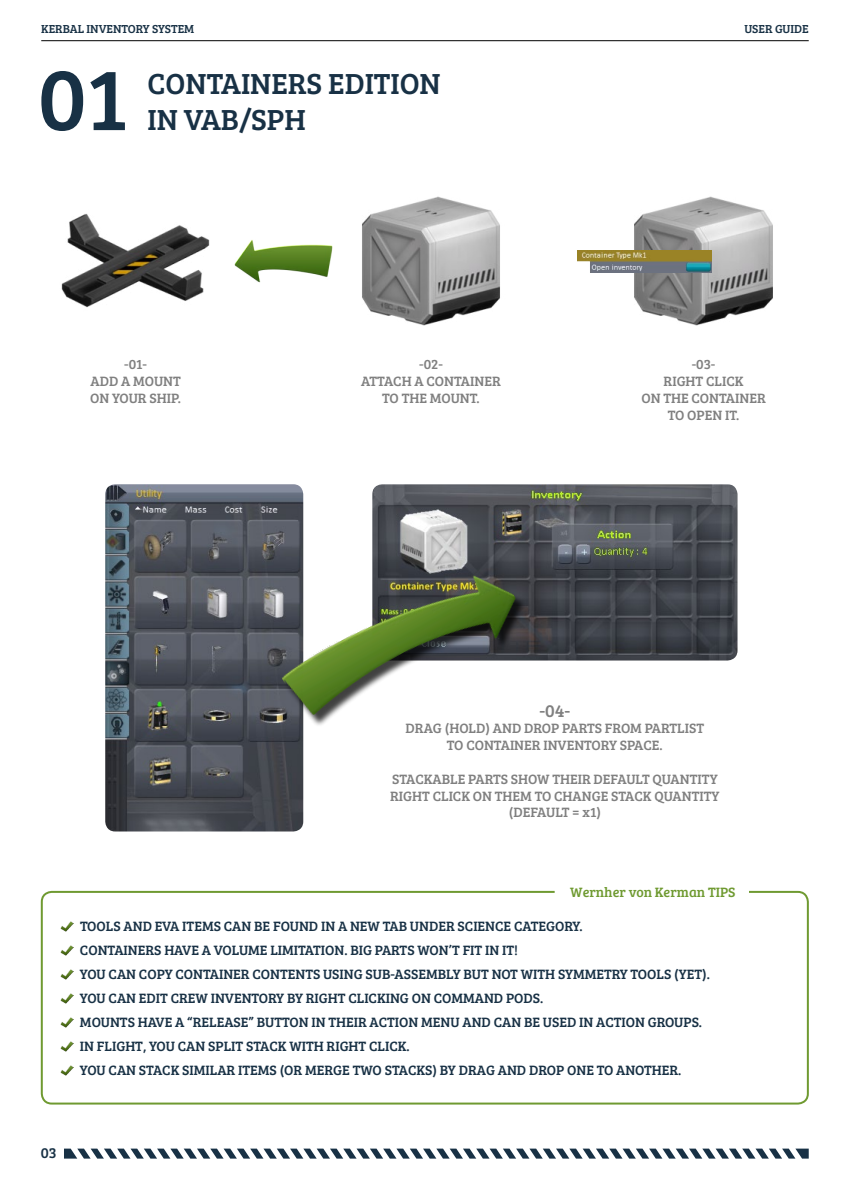
<style>
.page{position:relative;width:850px;height:1200px;background:#fff}
.page>*{position:absolute;margin:0;border:0;box-sizing:border-box;transform-origin:0 0}
.t1{font:90px "Bree Serif";color:#183145}
.t2{font:30px "Bree Serif";color:#183145}
.t3{font:18px "Bree Serif";color:#808080}
.t4{font:15px "Bree Serif";color:#183145}
.t5{font:14px/24px "Bree Serif";color:#183145}
.t6{font:14px/16.8px "Bree Serif";color:#808080;text-align:center}
.t7{font:14px "Bree Serif";color:#6f9a31}
.t8{font:12px "Bree Serif";color:#183145}
</style>
<div class="page">
<hr style="left:41px;top:40px;width:768px;height:1px;background:#000">
<svg style="left:64px;top:1149px;width:745px;height:10px"></svg>
<img style="left:362px;top:196px;width:138px;height:130px">
<img style="left:61px;top:213px;width:149px;height:95px">
<img style="left:234px;top:240px;width:98px;height:43px">
<img style="left:610px;top:196px;width:163px;height:130px">
<img style="left:578px;top:250px;width:134px;height:22px">
<img style="left:372px;top:484px;width:365px;height:176px">
<img style="left:105px;top:484px;width:198px;height:348px">
<img style="left:279px;top:554px;width:250px;height:188px">
<div style="left:41px;top:891px;width:768px;height:214px;border:2px solid #6f9a31;border-radius:10px"></div>
<svg style="left:61px;top:921px;width:12px;height:10px"></svg>
<svg style="left:61px;top:945px;width:12px;height:10px"></svg>
<svg style="left:61px;top:969px;width:12px;height:10px"></svg>
<svg style="left:61px;top:993px;width:12px;height:10px"></svg>
<svg style="left:61px;top:1018px;width:12px;height:10px"></svg>
<svg style="left:61px;top:1042px;width:12px;height:10px"></svg>
<svg style="left:61px;top:1066px;width:12px;height:10px"></svg>
<p class="t8" style="left:41px;top:20px;width:155px">KERBAL INVENTORY SYSTEM</p>
<p class="t8" style="left:744px;top:20px;width:66px">USER GUIDE</p>
<h1 class="t1" style="left:38px;top:33px;width:91px">01</h1>
<h2 class="t2" style="left:148px;top:62px;width:293px">CONTAINERS EDITION</h2>
<h2 class="t2" style="left:148px;top:98px;width:160px">IN VAB/SPH</h2>
<p class="t6" style="left:90px;top:355px;width:92px">-01-<br>ADD A MOUNT<br>ON YOUR SHIP.</p>
<p class="t6" style="left:641px;top:355px;width:126px">-03-<br>RIGHT CLICK<br>ON THE CONTAINER<br>TO OPEN IT.</p>
<p class="t6" style="left:361px;top:355px;width:141px">-02-<br>ATTACH A CONTAINER<br>TO THE MOUNT.</p>
<p class="t3" style="left:539px;top:697px;width:32px">-04-</p>
<p class="t6" style="left:406px;top:719px;width:300px">DRAG (HOLD) AND DROP PARTS FROM PARTLIST<br>TO CONTAINER INVENTORY SPACE.</p>
<p class="t6" style="left:390px;top:770px;width:331px">STACKABLE PARTS SHOW THEIR DEFAULT QUANTITY<br>RIGHT CLICK ON THEM TO CHANGE STACK QUANTITY (DEFAULT = X1)</p>
<p class="t7" style="left:570px;top:882px;width:167px">WERNHER VON KERMAN TIPS</p>
<p class="t5" style="left:80px;top:913px;width:17px">TOOLS</p>
<p class="t5" style="left:124px;top:913px;width:68px">AND EVA ITEMS</p>
<p class="t5" style="left:224px;top:913px;width:168px">CAN BE FOUND IN A NEW TAB</p>
<p class="t5" style="left:410px;top:913px;width:29px">UNDER</p>
<p class="t5" style="left:458px;top:913px;width:8px">SCIE</p>
<p class="t5" style="left:485px;top:913px;width:39px">NCE CATEGOR</p>
<p class="t5" style="left:573px;top:913px;width:12px">Y.</p>
<p class="t5" style="left:80px;top:937px;width:67px">CONTAINERS</p>
<p class="t5" style="left:164px;top:937px;width:10px">HAVE</p>
<p class="t5" style="left:202px;top:937px;width:22px">A VOLUME</p>
<p class="t5" style="left:270px;top:937px;width:9px">LIMITATIO</p>
<p class="t5" style="left:335px;top:937px;width:50px">N. BIG PARTS</p>
<p class="t5" style="left:418px;top:937px;width:102px">WON’TFIT IN IT!</p>
<p class="t5" style="left:80px;top:961px;width:10px">YOU</p>
<p class="t5" style="left:109px;top:961px;width:296px">CAN COPY CONTAINER CONTENTSUSINGSUB-ASSEMBL</p>
<p class="t5" style="left:453px;top:961px;width:259px">Y BUT NOT WITH SYMMETRY TOOLS (YET).</p>
<p class="t5" style="left:80px;top:985px;width:10px">YOU</p>
<p class="t5" style="left:109px;top:985px;width:39px">CA N EDIT</p>
<p class="t5" style="left:171px;top:985px;width:11px">CREW</p>
<p class="t5" style="left:211px;top:985px;width:104px">INVE NTORY BY RIGHT</p>
<p class="t5" style="left:348px;top:985px;width:8px">CLICKI</p>
<p class="t5" style="left:390px;top:985px;width:55px">NG ON COMMA</p>
<p class="t5" style="left:484px;top:985px;width:32px">ND PODS</p>
<p class="t5" style="left:80px;top:985px;width:624px;text-indent:460px">.<br>MOUNTS HAVE A “RELEASE” BUTTON IN THEIR ACTION MENU AND CAN BE USED IN ACTION GROUPS.<br>IN FLIGHT, YOU CAN SPLIT STACK WITH RIGHT CLICK.<br>YOU CAN STACK SIMILAR ITEMS (OR MERGE</p>
<p class="t5" style="left:353px;top:1057px;width:11px">TWO</p>
<p class="t5" style="left:385px;top:1057px;width:9px">STACKS</p>
<p class="t5" style="left:432px;top:1057px;width:251px">) BY DRAG AND DROP ONE TO ANOTHER.</p>
<p class="t4" style="left:41px;top:1142px;width:17px">03</p>
</div>
